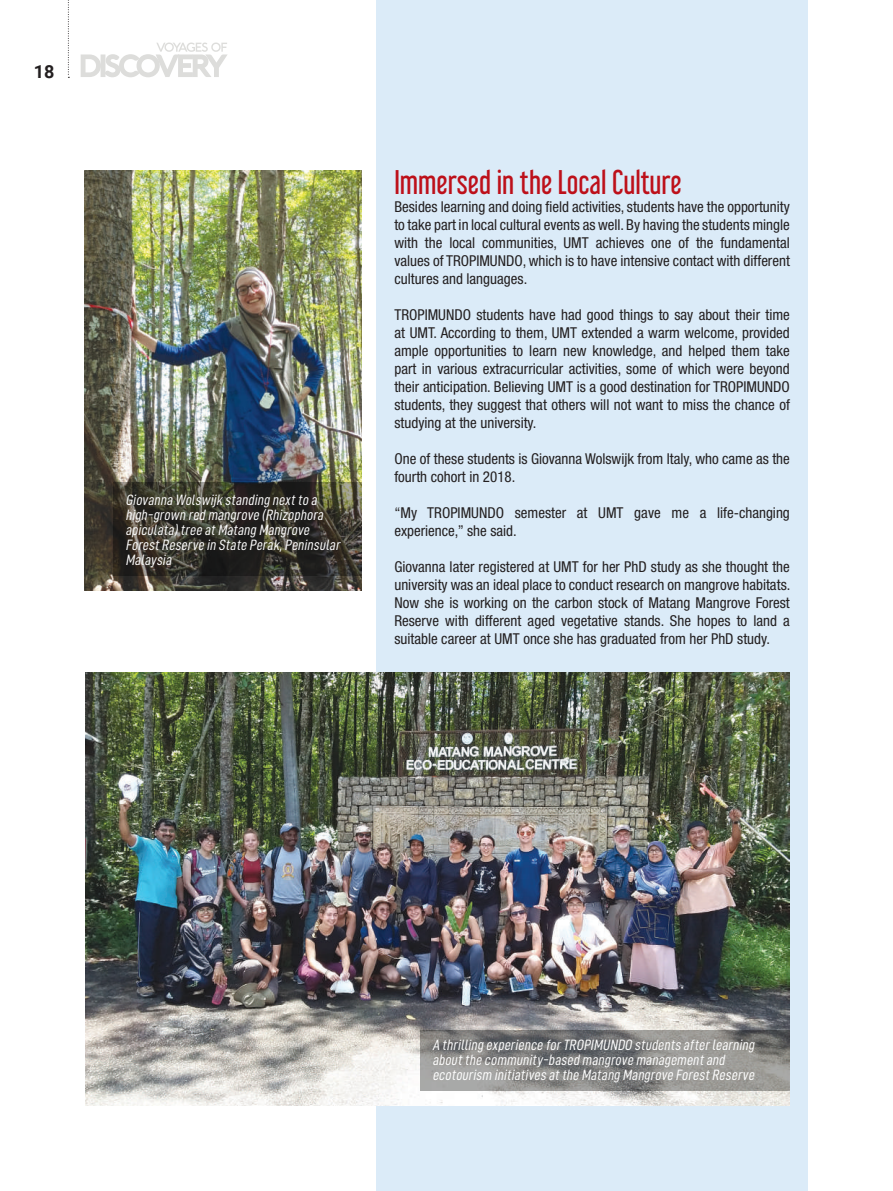
<style>
.page{position:relative;width:893px;height:1191px;background:#fff}
.page>*{position:absolute;margin:0;border:0;box-sizing:border-box;transform-origin:0 0}
.t1{font:30px "Libel Suit Rg";color:#bd101a}
.t2{font:700 18px "Roboto";color:#231f20}
.t3{font:condensed 15px/18px "Helvetica Neue LT Std";color:#231f20;text-align:justify}
.t4{font:italic 15px/15px "D DIN Condensed";color:#fff}
.s1{color:#fff}
</style>
<div class="page">
<svg style="left:81px;top:43px;width:146px;height:34px"></svg>
<div style="left:376px;top:0;width:432px;height:1191px;background:#dbebf8"></div>
<img style="left:86px;top:672px;width:704px;height:434px">
<img style="left:85px;top:170px;width:276px;height:420px">
<svg style="left:113px;top:483px;width:248px;height:93px"></svg>
<svg style="left:420px;top:1030px;width:370px;height:61px"></svg>
<svg style="left:68px;top:0;width:1px;height:78px"></svg>
<p class="t2" style="left:34px;top:59px;width:22px">1 8<span class="s1">6</span></p>
<p class="t4" style="left:125px;top:492px;width:219px">Giovanna Wolswijk standing nextto a high-grown red mangrove (Rhizophora apiculata)tree atMatang Mangrove<br>ForestReserve in State Perak,Peninsular<br>Malaysia</p>
<h1 class="t1" style="left:394px;top:158px;width:289px">Immersed in the Local Culture</h1>
<p class="t3" style="left:394px;top:197px;width:397px">Besides learning and doing field activities, students have the opportunity to take part in local cultural events as well. By having the students mingle with the local communities, UMT achieves one of the fundamental values of TROPIMUNDO, which is to have intensive contact with different cultures and languages.</p>
<p class="t3" style="left:394px;top:305px;width:397px">TROPIMUNDO students have had good things to say about their time at UMT. According to them, UMT extended a warm welcome, provided ample opportunities to learn new knowledge, and helped them take part in various extracurricular activities, some of which were beyond their anticipation. Believing UMT is a good destination for TROPIMUNDO students, they suggest that others will not want to miss the chance of studying at the university.</p>
<p class="t3" style="left:394px;top:449px;width:397px">One of these students is Giovanna Wolswijk from Italy, who came as the fourth cohort in 2018.</p>
<p class="t3" style="left:394px;top:503px;width:397px">“My TROPIMUNDO semester at UMT gave me a life-changing experience,” she said.</p>
<p class="t3" style="left:394px;top:557px;width:397px">Giovanna later registered at UMT for her PhD study as she thought the university was an ideal place to conduct research on mangrove habitats.<br>Now she is working on the carbon stock of Matang Mangrove Forest Reserve with different aged vegetative stands. She hopes to land a suitable career at UMT once she has graduated from her PhD study.</p>
<p class="t4" style="left:432px;top:1037px;width:326px">A thrilling experience forTROPIMUNDO students afterlearning aboutthe community-based mangrove managementand ecotourism initiatives atthe Matang Mangrove ForestReserve</p>
</div>
